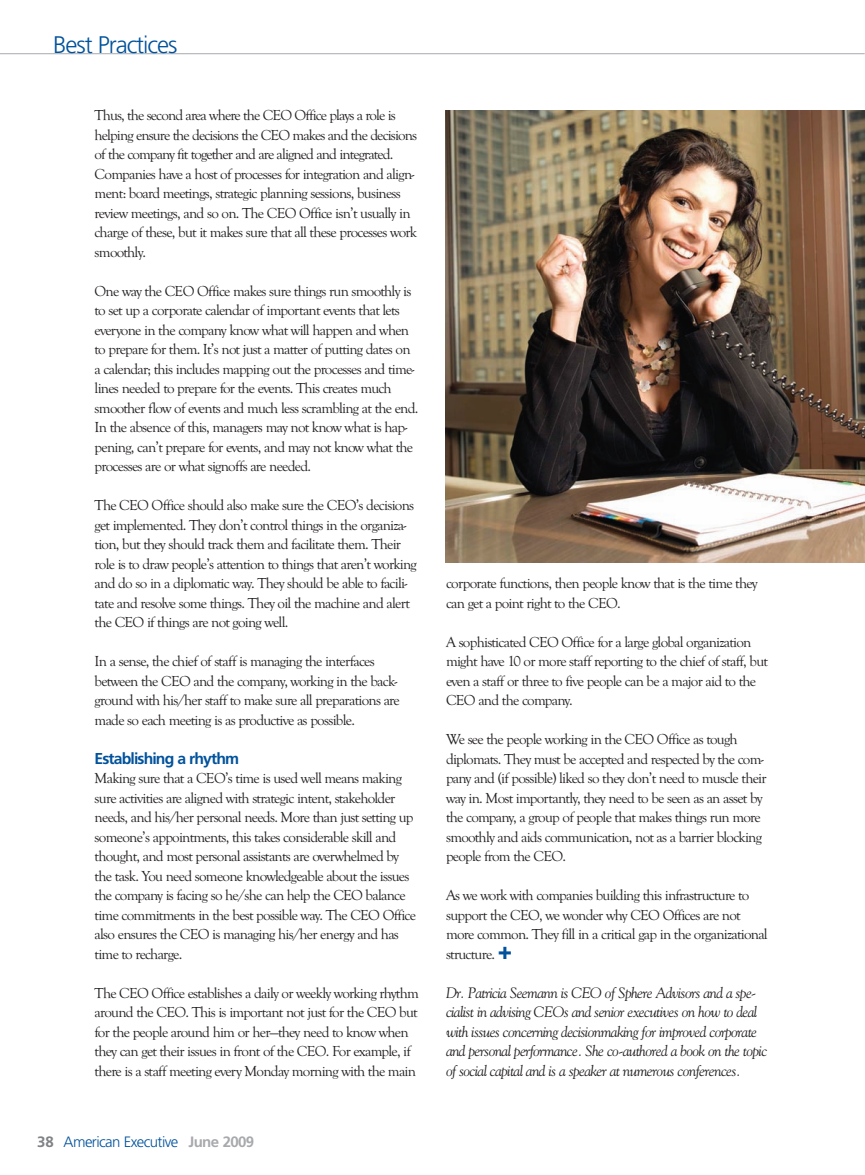
<style>
.page{position:relative;width:865px;height:1175px;background:#fff}
.page>*{position:absolute;margin:0;border:0;box-sizing:border-box;transform-origin:0 0}
.t1{font:300 24px "Frutiger LT Pro";letter-spacing:-.045em;color:#01529c}
.t2{font:700 15.75px "Frutiger LT Pro";letter-spacing:-.055em;color:#01529c}
.t3{font:15px/19.5px "Goudy Old Style T";letter-spacing:-.05em;color:#231f20}
.t4{font:italic 15px/19.5px "Goudy Std";letter-spacing:-.04em;color:#231f20}
.t5{font:300 15px "Frutiger LT Pro";letter-spacing:-.04em;color:#01529c}
.s1{font-weight:700;color:#808285}
.s2{font-weight:700;color:#a8a9ad}
.s3{font-family:"Frutiger LT Pro";font-weight:900;font-size:24px;color:#01529c}
</style>
<div class="page">
<hr style="left:0;top:53px;width:864px;height:1px;background:#a8a9ad">
<img style="left:445px;top:110px;width:419px;height:452px">
<p class="t1" style="left:53px;top:31px;width:126px">Best Practices</p>
<p class="t3" style="left:95px;top:106px;width:324px">Thus, the second area where the CEO Office plays a role is helping ensure the decisions the CEO makes and the decisions of the company fit together and are aligned and integrated.<br>Companies have a host of processes for integration and align&shy;ment: board meetings, strategic planning sessions, business review meetings, and so on. The CEO Office isn’t usually in charge of these, but it makes sure that all these processes work smoothly.</p>
<p class="t3" style="left:95px;top:282px;width:325px">One way the CEO Office makes sure things run smoothly is to set up a corporate calendar of important events that lets everyone in the company know what will happen and when to prepare for them. It’s not just a matter of putting dates on a calendar; this includes mapping out the processes and time&shy;lines needed to prepare for the events. This creates much smoother flow of events and much less scrambling at the end.<br>In the absence of this, managers may not know what is hap&shy;pening, can’t prepare for events, and may not know what the processes are or what signoffs are needed.</p>
<p class="t3" style="left:95px;top:496px;width:323px">The CEO Office should also make sure the CEO’s decisions get implemented. They don’t control things in the organiza&shy;tion, but they should track them and facilitate them. Their role is to draw people’s attention to things that aren’t working and do so in a diplomatic way. They should be able to facili&shy;tate and resolve some things. They oil the machine and alert the CEO if things are not going well.</p>
<p class="t3" style="left:95px;top:652px;width:306px">In a sense, the chief of staff is managing the interfaces between the CEO and the company, working in the back&shy;ground with his/her staff to make sure all preparations are made so each meeting is as productive as possible.</p>
<p class="t2" style="left:95px;top:749px;width:146px">Establishing a rhythm</p>
<p class="t3" style="left:95px;top:769px;width:323px">Making sure that a CEO’s time is used well means making sure activities are aligned with strategic intent, stakeholder needs, and his/her personal needs. More than just setting up someone’s appointments, this takes considerable skill and thought, and most personal assistants are overwhelmed by the task. You need someone knowledgeable about the issues the company is facing so he/she can help the CEO balance time commitments in the best possible way. The CEO Office also ensures the CEO is managing his/her energy and has time to recharge.</p>
<p class="t3" style="left:95px;top:984px;width:325px">The CEO Office establishes a daily or weekly working rhythm around the CEO. This is important not just for the CEO but for the people around him or her—they need to know when they can get their issues in front of the CEO. For example, if there is a staff meeting every Monday morning with the main</p>
<p class="t5" style="left:37px;top:1133px;width:219px"><span class="s1">38</span> American Executive <span class="s2">June 2009</span></p>
<p class="t3" style="left:446px;top:574px;width:313px">corporate functions, then people know that is the time they can get a point right to the CEO.</p>
<p class="t3" style="left:446px;top:633px;width:323px">A sophisticated CEO Office for a large global organization might have 10 or more staff reporting to the chief of staff, but even a staff or three to five people can be a major aid to the CEO and the company.</p>
<p class="t3" style="left:446px;top:730px;width:322px">We see the people working in the CEO Office as tough diplomats. They must be accepted and respected by the com&shy;pany and (if possible) liked so they don’t need to muscle their way in. Most importantly, they need to be seen as an asset by the company, a group of people that makes things run more smoothly and aids communication, not as a barrier blocking people from the CEO.</p>
<p class="t3" style="left:446px;top:886px;width:323px">As we work with companies building this infrastructure to support the CEO, we wonder why CEO Offices are not more common. They fill in a critical gap in the organizational structure. <span class="s3">+</span></p>
<p class="t4" style="left:446px;top:984px;width:322px">Dr. Patricia Seemann is CEO of Sphere Advisors and a spe&shy;cialist in advising CEOs and senior executives on how to deal with issues concerning decisionmaking for improved corporate and personal performance. She co-authored a book on the topic of social capital and is a speaker at numerous conferences.</p>
</div>
